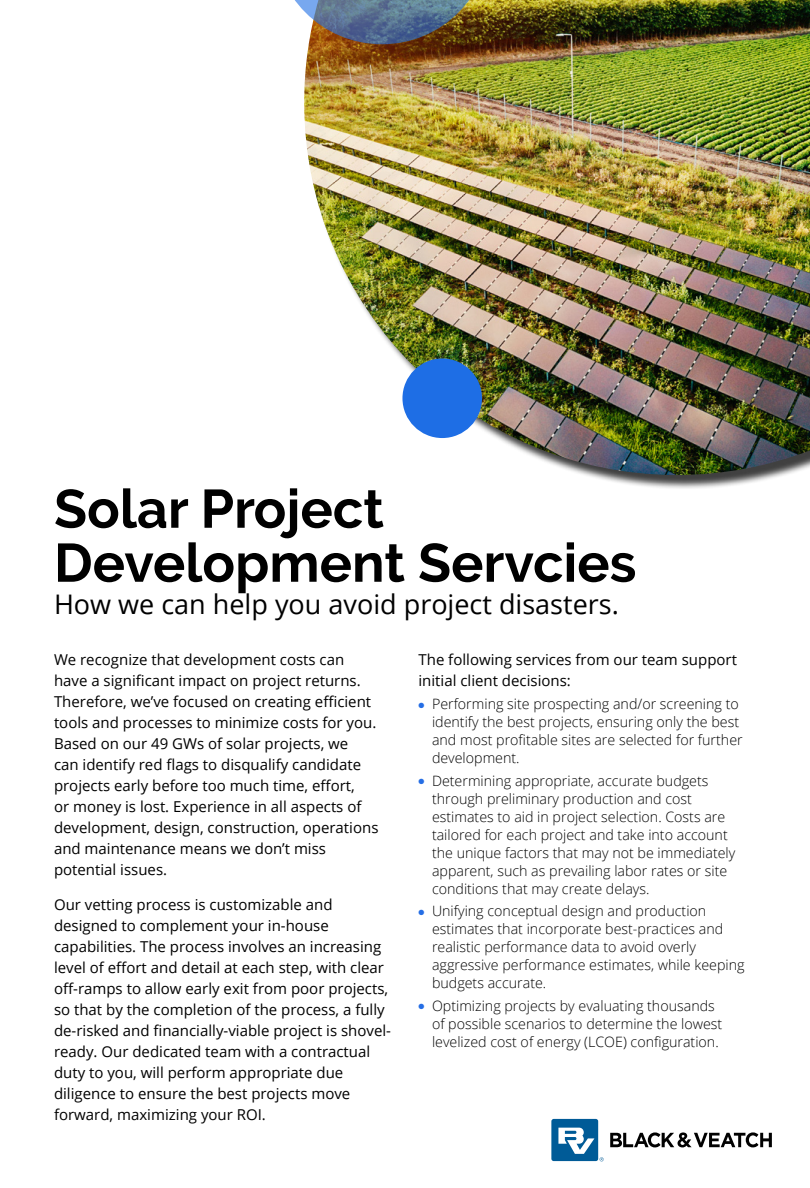
<style>
.page{position:relative;width:810px;height:1188px;background:#fff}
.page>*{position:absolute;margin:0;border:0;box-sizing:border-box;transform-origin:0 0}
.t1{font:700 54px/54px "Raleway";color:#000}
.t2{font:27px "Open Sans";color:#000}
.t3{font:15px/21px "Open Sans";color:#000}
.t4{font:300 14.25px/18px "Open Sans";color:#000}
.s1{color:#256ee5}
</style>
<div class="page">
<div style="left:551px;top:1119px;width:47px;height:42px;background:#005b97;border-radius:2px"></div>
<svg style="left:558px;top:1128px;width:36px;height:26px"></svg>
<svg style="left:600px;top:1157px;width:4px;height:4px"></svg>
<svg style="left:610px;top:1132px;width:162px;height:15px"></svg>
<div style="left:307px;top:0;width:503px;height:490px;background:#000;opacity:.75"></div>
<img style="left:304px;top:0;width:506px;height:475px">
<div style="left:402px;top:358px;width:80px;height:80px;background:#1e6ee5;border-radius:50%"></div>
<img style="left:295px;top:0;width:195px;height:44px">
<h1 class="t1" style="left:54px;top:482px;width:584px">Solar Project<br>Development Servcies</h1>
<h2 class="t2" style="left:54px;top:586px;width:566px">How we can help you avoid project disasters.</h2>
<p class="t3" style="left:54px;top:649px;width:326px">We recognize that development costs can have a significant impact on project returns.<br>Therefore, we’ve focused on creating efficient tools and processes to minimize costs for you.<br>Based on our 49 GWs of solar projects, we<br>can identify red flags to disqualify candidate projects early before too much time, effort,<br>or money is lost. Experience in all aspects of development, design, construction, operations and maintenance means we don’t miss potential issues.</p>
<p class="t3" style="left:54px;top:894px;width:339px">Our vetting process is customizable and designed to complement your in-house capabilities. The process involves an increasing level of effort and detail at each step, with clear off-ramps to allow early exit from poor projects, so that by the completion of the process, a fully de-risked and financially-viable project is shovel&shy;ready. Our dedicated team with a contractual duty to you, will perform appropriate due diligence to ensure the best projects move forward, maximizing your ROI.</p>
<p class="t3" style="left:418px;top:649px;width:320px">The following services from our team support initial client decisions:</p>
<p class="t4" style="left:432px;top:695px;width:312px;text-indent:-13px"><span class="s1">●</span> Performing site prospecting and/or screening to identify the best projects, ensuring only the best and most profitable sites are selected for further development.</p>
<p class="t4" style="left:432px;top:771px;width:305px;text-indent:-13px"><span class="s1">●</span> Determining appropriate, accurate budgets through preliminary production and cost estimates to aid in project selection. Costs are tailored for each project and take into account the unique factors that may not be immediately apparent, such as prevailing labor rates or site conditions that may create delays.</p>
<p class="t4" style="left:432px;top:902px;width:314px;text-indent:-13px"><span class="s1">●</span> Unifying conceptual design and production estimates that incorporate best-practices and realistic performance data to avoid overly aggressive performance estimates, while keeping budgets accurate.</p>
<p class="t4" style="left:432px;top:996px;width:292px;text-indent:-13px"><span class="s1">●</span> Optimizing projects by evaluating thousands of possible scenarios to determine the lowest levelized cost of energy (LCOE) configuration.</p>
</div>
